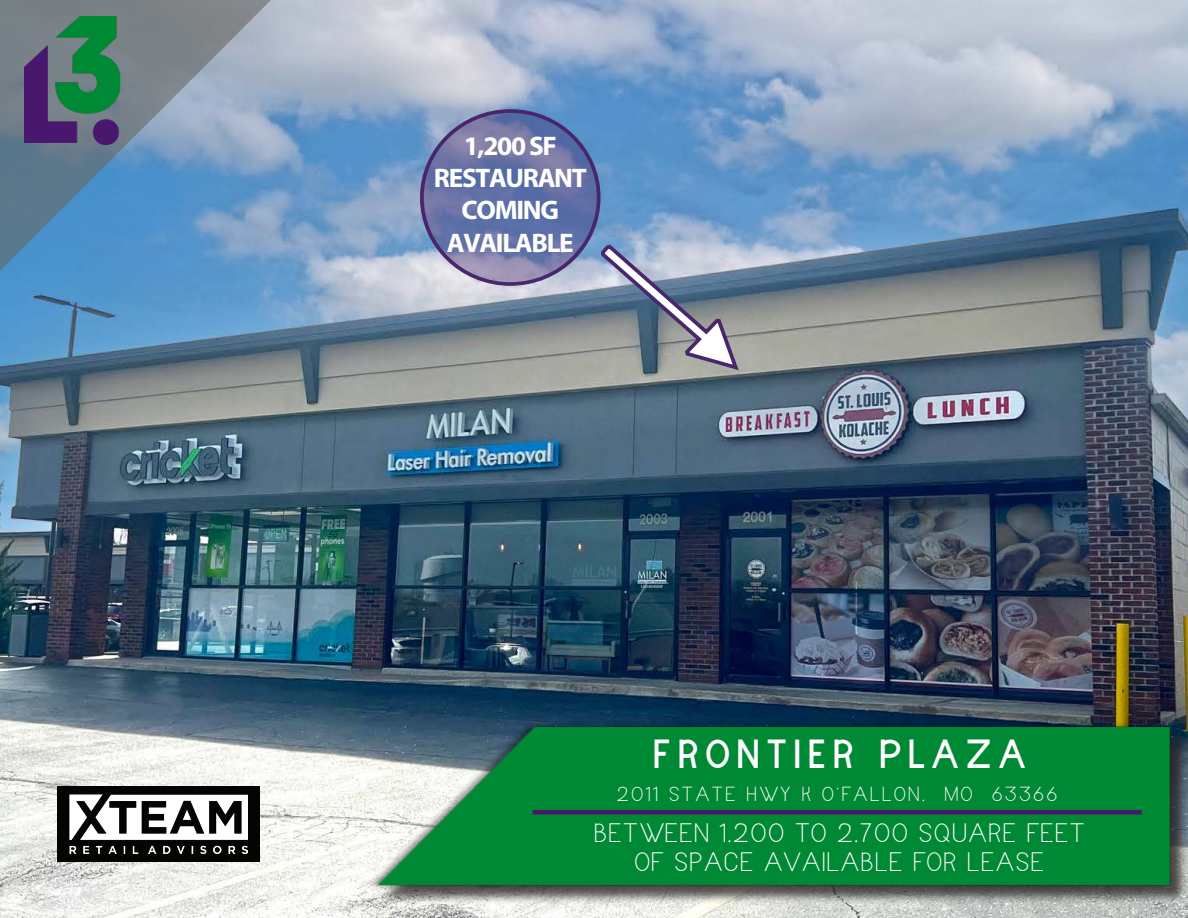
<style>
.page{position:relative;width:1188px;height:918px;background:#fff}
.page>*{position:absolute;margin:0;border:0;box-sizing:border-box;transform-origin:0 0}
.t1{font:39px "Narrenschiff";letter-spacing:.19em;color:#fff}
.t2{font:700 26.85px/32.2px "Myriad Pro";letter-spacing:-.05em;color:#fff;text-align:center}
.t3{font:300 25.65px "Narrenschiff";letter-spacing:.05em;color:#fff;scale:1.11 1}
.t4{font:300 19.65px "Narrenschiff";letter-spacing:.11em;color:#fff;scale:1.11 1}
</style>
<div class="page">
<img style="left:0;top:1px;width:1188px;height:917px">
<svg style="left:599px;top:243px;width:141px;height:129px;background:#919aa9"></svg>
<svg style="left:420px;top:111px;width:177px;height:174px;background:#6972a5"></svg>
<div style="left:420px;top:109px;width:181px;height:177px;border:4px solid #49266b;border-radius:50%"></div>
<svg style="left:0;top:0;width:289px;height:281px;background:#7093b3"></svg>
<img style="left:25px;top:16px;width:100px;height:129px">
<div style="left:375px;top:727px;width:813px;height:179px;background:#231f20;opacity:.75"></div>
<img style="left:364px;top:719px;width:807px;height:175px">
<div style="left:532px;top:810px;width:610px;height:5px;background:#49176d"></div>
<div style="left:57px;top:786px;width:202px;height:76px;background:#040503"></div>
<img style="left:69px;top:794px;width:178px;height:60px">
<p class="t2" style="left:434px;top:129px;width:154px">1,200 SF<br>RESTAURANT<br>COMING<br>AVAILABLE</p>
<p class="t1" style="left:653px;top:731px;width:374px">FRONTIER PLAZA</p>
<p class="t4" style="left:617px;top:783px;width:398px">2011 STATE HWY K O'FALLON, MO 63366</p>
<p class="t3" style="left:594px;top:818px;width:443px">BETWEEN 1,200 TO 2,700 SQUARE FEET</p>
<p class="t3" style="left:635px;top:846px;width:370px">OF SPACE AVAILABLE FOR LEASE</p>
</div>
